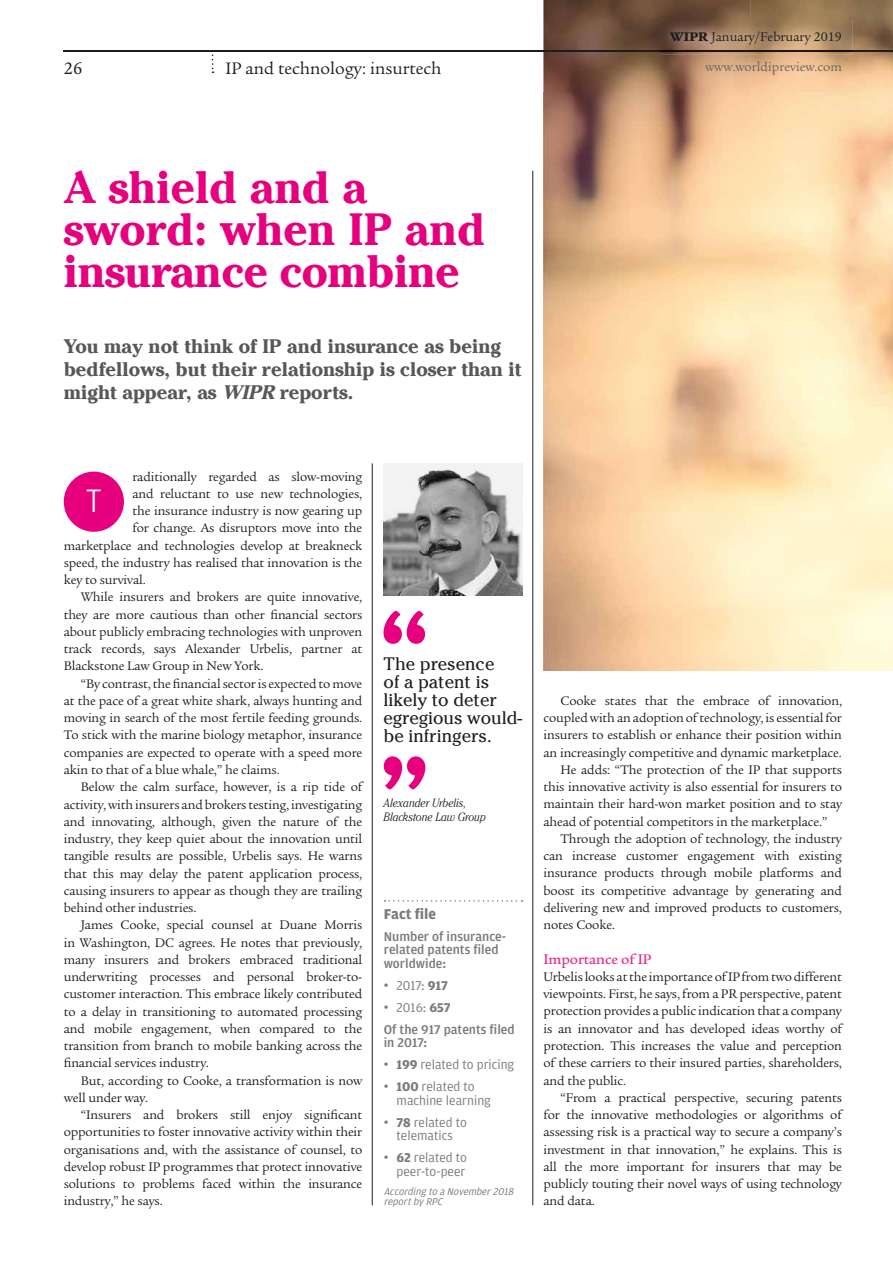
<style>
.page{position:relative;width:893px;height:1263px;background:#fff}
.page>*{position:absolute;margin:0;border:0;box-sizing:border-box;transform-origin:0 0}
.t1{font:700 45px/42px "Cheltenham LT";color:#e6007e}
.t2{font:300 34.5px "Amplitude";color:#fff}
.t3{font:700 19.5px/23.2px "Cheltenham LT";color:#575756}
.t4{font:18px/18px "Cheltenham LT";color:#1d1d1b}
.t5{font:18px "Legacy Serif";color:#1d1d1b}
.t6{font:500 15px "Legacy Serif";letter-spacing:-.01em;color:#e83089}
.t7{font:700 15px "Amplitude";color:#7c7b7b}
.t8{font:13.5px/17.2px "Legacy Serif";letter-spacing:-.01em;color:#1d1d1b;text-align:justify}
.t9{font:13.5px/13.5px "Amplitude";color:#7c7b7b}
.t10{font:500 13.5px/13.5px "Amplitude";color:#7c7b7b}
.t11{font:13.5px "Legacy Serif";color:#646463}
.t12{font:italic 300 12px/13.5px "Cheltenham";color:#1d1d1b;scale:.9 1}
.t13{font:italic 10.5px/10.5px "Amplitude";color:#7c7b7b}
.s1{font-weight:900}
.s2{font-style:italic}
.s3{font-family:"Arial";font-style:italic}
.s4{font-weight:700}
.s5{font-family:"Arial";font-weight:400;font-style:italic}
.s6{font-weight:400}
</style>
<div class="page">
<svg style="left:212px;top:54px;width:2px;height:19px"></svg>
<img style="left:543px;top:0;width:350px;height:670px">
<hr style="left:532px;top:171px;width:1px;height:1034px;background:#1d1d1b">
<hr style="left:372px;top:463px;width:1px;height:742px;background:#1d1d1b">
<div style="left:64px;top:472px;width:60px;height:60px;background:#e6007e;border-radius:50%"></div>
<svg style="left:384px;top:900px;width:138px;height:2px"></svg>
<svg style="left:384px;top:756px;width:41px;height:33px"></svg>
<svg style="left:383px;top:611px;width:42px;height:33px"></svg>
<img style="left:383px;top:463px;width:139px;height:132px">
<hr style="left:64px;top:50px;width:829px;height:2px;background:#1d1d1b">
<img style="left:660px;top:20px;width:192px;height:34px">
<img style="left:660px;top:50px;width:192px;height:2px">
<h3 class="t5" style="left:64px;top:61px;width:20px">26</h3>
<p class="t8" style="left:670px;top:29px;width:173px"><span class="s1">WIPR</span> January/February 2019</p>
<h3 class="t5" style="left:225px;top:61px;width:218px">IP and technology: insurtech</h3>
<p class="t11" style="left:705px;top:62px;width:138px">www.worldipreview.com</p>
<h1 class="t1" style="left:64px;top:166px;width:423px">A shield and a sword: when IP and insurance combine</h1>
<h3 class="t3" style="left:64px;top:334px;width:459px">You may not think of IP and insurance as being bedfellows, but their relationship is closer than it might appear, as <span class="s2">WIPR</span> reports.</h3>
<p class="t8" style="left:132px;top:469px;width:231px">raditionally regarded as slow-moving</p>
<p class="t8" style="left:132px;top:486px;width:231px">and reluctant to use new technologies,</p>
<p class="t8" style="left:132px;top:503px;width:231px">the insurance industry is now gearing up</p>
<p class="t8" style="left:132px;top:521px;width:231px">for change. As disruptors move into the</p>
<p class="t8" style="left:64px;top:538px;width:300px">marketplace and technologies develop at breakneck</p>
<p class="t8" style="left:64px;top:555px;width:300px">speed, the industry has realised that innovation is the</p>
<p class="t8" style="left:64px;top:572px;width:84px">key to survival.</p>
<p class="t8" style="left:81px;top:590px;width:283px">While insurers and brokers are quite innovative,</p>
<p class="t8" style="left:64px;top:607px;width:300px">they are more cautious than other financial sectors</p>
<p class="t8" style="left:64px;top:624px;width:300px">about publicly embracing technologies with unproven</p>
<p class="t8" style="left:64px;top:641px;width:300px">track records, says Alexander Urbelis, partner at</p>
<p class="t8" style="left:64px;top:659px;width:201px">Blackstone Law Group in New York.</p>
<p class="t8" style="left:81px;top:676px;width:283px">“By contrast, the financial sector is expected to move</p>
<p class="t8" style="left:64px;top:693px;width:300px">at the pace of a great white shark, always hunting and</p>
<p class="t8" style="left:64px;top:710px;width:300px">moving in search of the most fertile feeding grounds.</p>
<p class="t8" style="left:64px;top:728px;width:300px">To stick with the marine biology metaphor, insurance</p>
<p class="t8" style="left:64px;top:745px;width:300px">companies are expected to operate with a speed more</p>
<p class="t8" style="left:64px;top:762px;width:217px">akin to that of a blue whale,” he claims.</p>
<p class="t8" style="left:81px;top:779px;width:283px">Below the calm surface, however, is a rip tide of</p>
<p class="t8" style="left:64px;top:797px;width:300px">activity, with insurers and brokers testing, investigating</p>
<p class="t8" style="left:64px;top:814px;width:300px">and innovating, although, given the nature of the</p>
<p class="t8" style="left:64px;top:831px;width:300px">industry, they keep quiet about the innovation until</p>
<p class="t8" style="left:64px;top:848px;width:300px">tangible results are possible, Urbelis says. He warns</p>
<p class="t8" style="left:64px;top:866px;width:300px">that this may delay the patent application process,</p>
<p class="t8" style="left:64px;top:883px;width:300px">causing insurers to appear as though they are trailing</p>
<p class="t8" style="left:64px;top:900px;width:134px">behind other industries.</p>
<p class="t8" style="left:81px;top:917px;width:283px">James Cooke, special counsel at Duane Morris</p>
<p class="t8" style="left:64px;top:935px;width:300px">in Washington, DC agrees. He notes that previously,</p>
<p class="t8" style="left:64px;top:952px;width:300px">many insurers and brokers embraced traditional</p>
<p class="t8" style="left:64px;top:969px;width:300px">underwriting processes and personal broker-to-</p>
<p class="t8" style="left:64px;top:986px;width:300px">customer interaction. This embrace likely contributed</p>
<p class="t8" style="left:64px;top:1004px;width:300px">to a delay in transitioning to automated processing</p>
<p class="t8" style="left:64px;top:1021px;width:300px">and mobile engagement, when compared to the</p>
<p class="t8" style="left:64px;top:1038px;width:300px">transition from branch to mobile banking across the</p>
<p class="t8" style="left:64px;top:1055px;width:147px">financial services industry.</p>
<p class="t8" style="left:81px;top:1073px;width:283px">But, according to Cooke, a transformation is now</p>
<p class="t8" style="left:64px;top:1090px;width:86px">well under way.</p>
<p class="t8" style="left:81px;top:1107px;width:283px">“Insurers and brokers still enjoy significant</p>
<p class="t8" style="left:64px;top:1124px;width:300px">opportunities to foster innovative activity within their</p>
<p class="t8" style="left:64px;top:1142px;width:300px">organisations and, with the assistance of counsel, to</p>
<p class="t8" style="left:64px;top:1159px;width:300px">develop robust IP programmes that protect innovative</p>
<p class="t8" style="left:64px;top:1176px;width:300px">solutions to problems faced within the insurance</p>
<p class="t8" style="left:64px;top:1193px;width:100px">industry,” he says.</p>
<h2 class="t2" style="left:86px;top:487px;width:18px">T</h2>
<h3 class="t4" style="left:383px;top:655px;width:140px">The presence<br>of a patent is likely to deter egregious would&shy;be infringers.</h3>
<p class="t12" style="left:383px;top:798px;width:115px">Alexander Urbelis,<br>Blackstone Law Group</p>
<p class="t7" style="left:384px;top:908px;width:54px">Fact file</p>
<p class="t10" style="left:384px;top:930px;width:124px">Number of insurance&shy;related patents filed worldwide:</p>
<p class="t9" style="left:384px;top:979px;width:66px"><span class="s3">•</span> 2017: <span class="s4">917</span></p>
<p class="t10" style="left:384px;top:997px;width:132px;line-height:22px"><span class="s5">•</span> <span class="s6">2016:</span> <span class="s4">657<br></span>Of the 917 patents filed</p>
<p class="t10" style="left:384px;top:1037px;width:45px">in 2017:</p>
<p class="t9" style="left:384px;top:1059px;width:132px"><span class="s3">•</span> <span class="s4">199</span> related to pricing</p>
<p class="t9" style="left:396px;top:1081px;width:96px;text-indent:-13px"><span class="s3">•</span> <span class="s4">100</span> related to machine learning</p>
<p class="t9" style="left:384px;top:1116px;width:85px;text-align:center"><span class="s3">•</span> <span class="s4">78</span> related to telematics</p>
<p class="t9" style="left:384px;top:1152px;width:85px;text-align:right"><span class="s3">•</span> <span class="s4">62</span> related to peer-to-peer</p>
<p class="t13" style="left:384px;top:1186px;width:133px">According to a November 2018 reportby RPC</p>
<p class="t8" style="left:560px;top:693px;width:283px">Cooke states that the embrace of innovation,</p>
<p class="t8" style="left:543px;top:710px;width:300px">coupled with an adoption of technology, is essential for</p>
<p class="t8" style="left:543px;top:728px;width:300px">insurers to establish or enhance their position within</p>
<p class="t8" style="left:543px;top:745px;width:300px">an increasingly competitive and dynamic marketplace.</p>
<p class="t8" style="left:560px;top:762px;width:283px">He adds: “The protection of the IP that supports</p>
<p class="t8" style="left:543px;top:779px;width:300px">this innovative activity is also essential for insurers to</p>
<p class="t8" style="left:543px;top:797px;width:300px">maintain their hard-won market position and to stay</p>
<p class="t8" style="left:543px;top:814px;width:285px">ahead of potential competitors in the marketplace.”</p>
<p class="t8" style="left:560px;top:831px;width:283px">Through the adoption of technology, the industry</p>
<p class="t8" style="left:543px;top:848px;width:300px">can increase customer engagement with existing</p>
<p class="t8" style="left:543px;top:866px;width:300px">insurance products through mobile platforms and</p>
<p class="t8" style="left:543px;top:883px;width:300px">boost its competitive advantage by generating and</p>
<p class="t8" style="left:543px;top:900px;width:300px">delivering new and improved products to customers,</p>
<p class="t8" style="left:543px;top:917px;width:73px">notes Cooke.</p>
<p class="t6" style="left:543px;top:953px;width:110px">Importance of IP</p>
<p class="t8" style="left:543px;top:969px;width:300px">Urbelis looks at the importance of IP from two different viewpoints. First, he says, from a PR perspective, patent protection provides a public indication that a company is an innovator and has developed ideas worthy of protection. This increases the value and perception of these carriers to their insured parties, shareholders, and the public.</p>
<p class="t8" style="left:543px;top:1090px;width:300px;text-indent:17px">“From a practical perspective, securing patents for the innovative methodologies or algorithms of assessing risk is a practical way to secure a company’s investment in that innovation,” he explains. This is all the more important for insurers that may be publicly touting their novel ways of using technology and data.</p>
</div>
